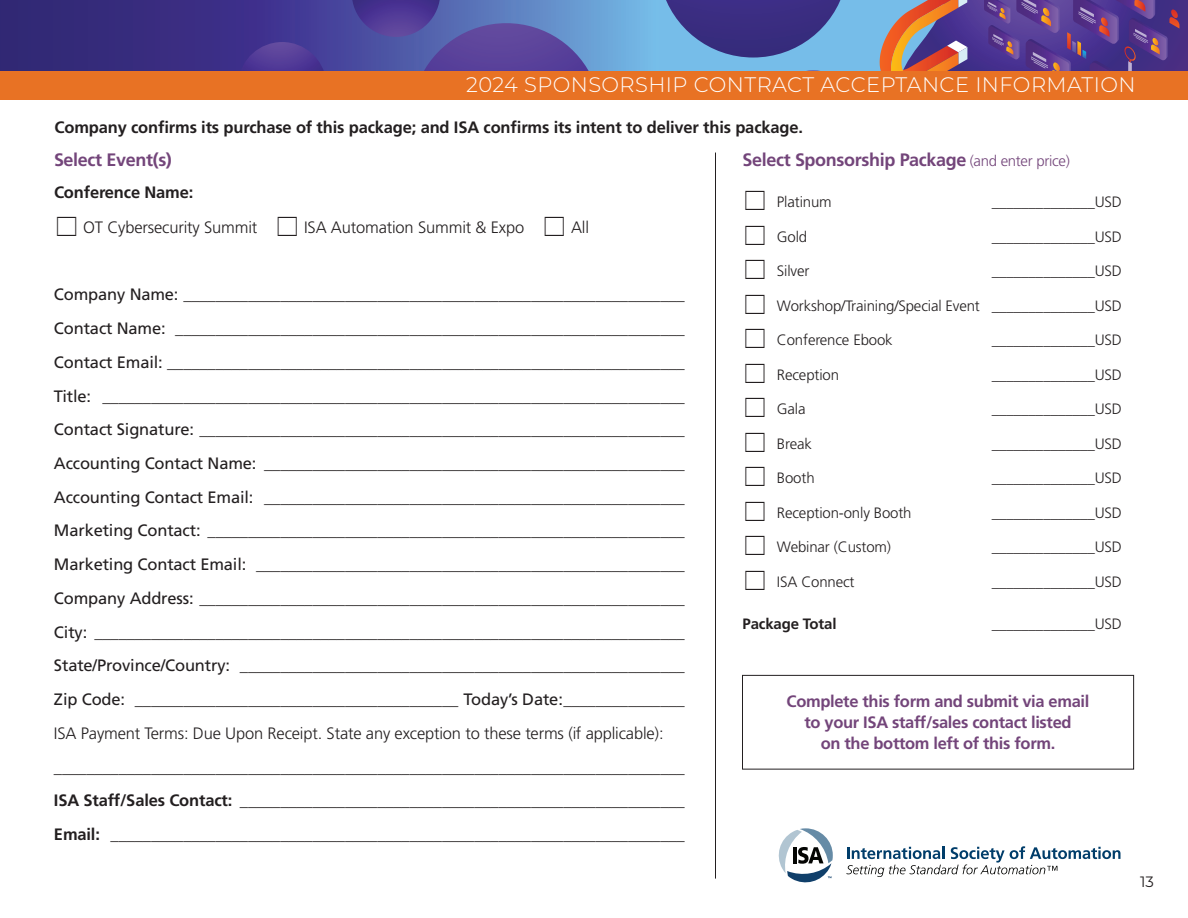
<style>
.page{position:relative;width:1188px;height:918px;background:#fff}
.page>*{position:absolute;margin:0;border:0;box-sizing:border-box;transform-origin:0 0}
.t1{font:300 21px "Montserrat";letter-spacing:.02em;color:#fff}
.t2{font:700 18px "Frutiger LT Pro";letter-spacing:-.02em;color:#73457a}
.t3{font:16.5px/33.8px "Frutiger LT Pro";letter-spacing:-.01em;color:#231f20;text-align:justify}
.t4{font:300 16.5px/33.8px "Frutiger LT Pro";letter-spacing:-.01em;color:#231f20}
.t5{font:700 16.5px "Frutiger LT Pro";letter-spacing:-.01em;color:#231f20}
.t6{font:700 16.5px/21px "Frutiger LT Pro";letter-spacing:-.02em;color:#73457a;text-align:center}
.t7{font:300 15px "Frutiger LT Pro";letter-spacing:-.01em;color:#231f20}
.t8{font:700 15px "Frutiger LT Pro";letter-spacing:-.01em;color:#231f20}
.t9{font:15px "Montserrat";color:#231f20}
.s1{font-weight:700}
.s2{font-weight:300;font-size:15px}
</style>
<div class="page">
<div style="left:0;top:0;width:1188px;height:81px;background:#76bde9"></div>
<svg style="left:880px;top:0;width:308px;height:71px;background:#6f4b84"></svg>
<svg style="left:666px;top:0;width:175px;height:58px"></svg>
<svg style="left:806px;top:70px;width:14px;height:1px"></svg>
<svg style="left:0;top:0;width:632px;height:71px;background:#3e3b8c"></svg>
<svg style="left:238px;top:42px;width:88px;height:29px;background:#4d3a95"></svg>
<svg style="left:352px;top:0;width:242px;height:71px;background:#585ba9"></svg>
<div style="left:0;top:71px;width:1188px;height:28px;background:#e87224"></div>
<hr style="left:715px;top:153px;width:1px;height:726px;background:#231f20">
<svg style="left:778px;top:828px;width:55px;height:55px"></svg>
<svg style="left:846px;top:846px;width:274px;height:31px"></svg>
<div style="left:742px;top:675px;width:392px;height:95px;border:1px solid #231f20"></div>
<p class="t1" style="left:466px;top:70px;width:671px">2024 SPONSORSHIP CONTRACT ACCEPTANCE INFORMATION</p>
<p class="t5" style="left:55px;top:118px;width:750px">Company confirms its purchase of this package; and ISA confirms its intent to deliver this package.</p>
<p class="t2" style="left:54px;top:149px;width:119px">Select Event(s)</p>
<p class="t5" style="left:54px;top:183px;width:141px">Conference Name:</p>
<p class="t4" style="left:83px;top:210px;width:176px">OT Cybersecurity Summit</p>
<p class="t4" style="left:304px;top:210px;width:222px">ISA Automation Summit &amp; Expo</p>
<p class="t4" style="left:571px;top:210px;width:20px">All</p>
<p class="t3" style="left:54px;top:278px;width:632px">Company Name: ______________________________________________________________ Contact Name: _______________________________________________________________ Contact Email: ________________________________________________________________ Title: ________________________________________________________________________ Contact Signature: ____________________________________________________________ Accounting Contact Name: ____________________________________________________ Accounting Contact Email: ____________________________________________________ Marketing Contact: ___________________________________________________________ Marketing Contact Email: _____________________________________________________ Company Address: ____________________________________________________________ City: _________________________________________________________________________ State/Province/Country: _______________________________________________________ Zip Code: ________________________________________ Today’s Date:_______________</p>
<p class="t4" style="left:54px;top:716px;width:632px">ISA Payment Terms: Due Upon Receipt. State any exception to these terms (if applicable): ______________________________________________________________________________ <span class="s1">ISA Staff/Sales Contact:</span> _______________________________________________________ <span class="s1">Email:</span> _______________________________________________________________________</p>
<p class="t2" style="left:742px;top:149px;width:329px">Select Sponsorship Package <span class="s2">(and enter price)</span></p>
<p class="t7" style="left:777px;top:193px;width:56px">Platinum</p>
<p class="t7" style="left:992px;top:193px;width:132px">______________USD</p>
<p class="t7" style="left:777px;top:228px;width:32px">Gold</p>
<p class="t7" style="left:992px;top:228px;width:132px">______________USD</p>
<p class="t7" style="left:777px;top:262px;width:34px">Silver</p>
<p class="t7" style="left:992px;top:262px;width:132px">______________USD</p>
<p class="t7" style="left:777px;top:297px;width:347px">Workshop/Training/Special Event ______________USD</p>
<p class="t7" style="left:777px;top:331px;width:117px">Conference Ebook</p>
<p class="t7" style="left:992px;top:331px;width:132px">______________USD</p>
<p class="t7" style="left:777px;top:366px;width:64px">Reception</p>
<p class="t7" style="left:992px;top:366px;width:132px">______________USD</p>
<p class="t7" style="left:777px;top:400px;width:30px">Gala</p>
<p class="t7" style="left:992px;top:400px;width:132px">______________USD</p>
<p class="t7" style="left:777px;top:435px;width:36px">Break</p>
<p class="t7" style="left:992px;top:435px;width:132px">______________USD</p>
<p class="t7" style="left:777px;top:469px;width:39px">Booth</p>
<p class="t7" style="left:992px;top:469px;width:132px">______________USD</p>
<p class="t7" style="left:777px;top:504px;width:136px">Reception-only Booth</p>
<p class="t7" style="left:992px;top:504px;width:132px">______________USD</p>
<p class="t7" style="left:777px;top:538px;width:116px">Webinar (Custom)</p>
<p class="t7" style="left:992px;top:538px;width:132px">______________USD</p>
<p class="t7" style="left:777px;top:573px;width:79px">ISA Connect</p>
<p class="t7" style="left:992px;top:573px;width:132px">______________USD</p>
<p class="t8" style="left:743px;top:615px;width:96px">Package Total</p>
<p class="t7" style="left:992px;top:615px;width:132px">______________USD</p>
<p class="t6" style="left:787px;top:691px;width:304px">Complete this form and submit via email to your ISA staff/sales contact listed<br>on the bottom left of this form.</p>
<p class="t9" style="left:1140px;top:872px;width:15px">13</p>
</div>
